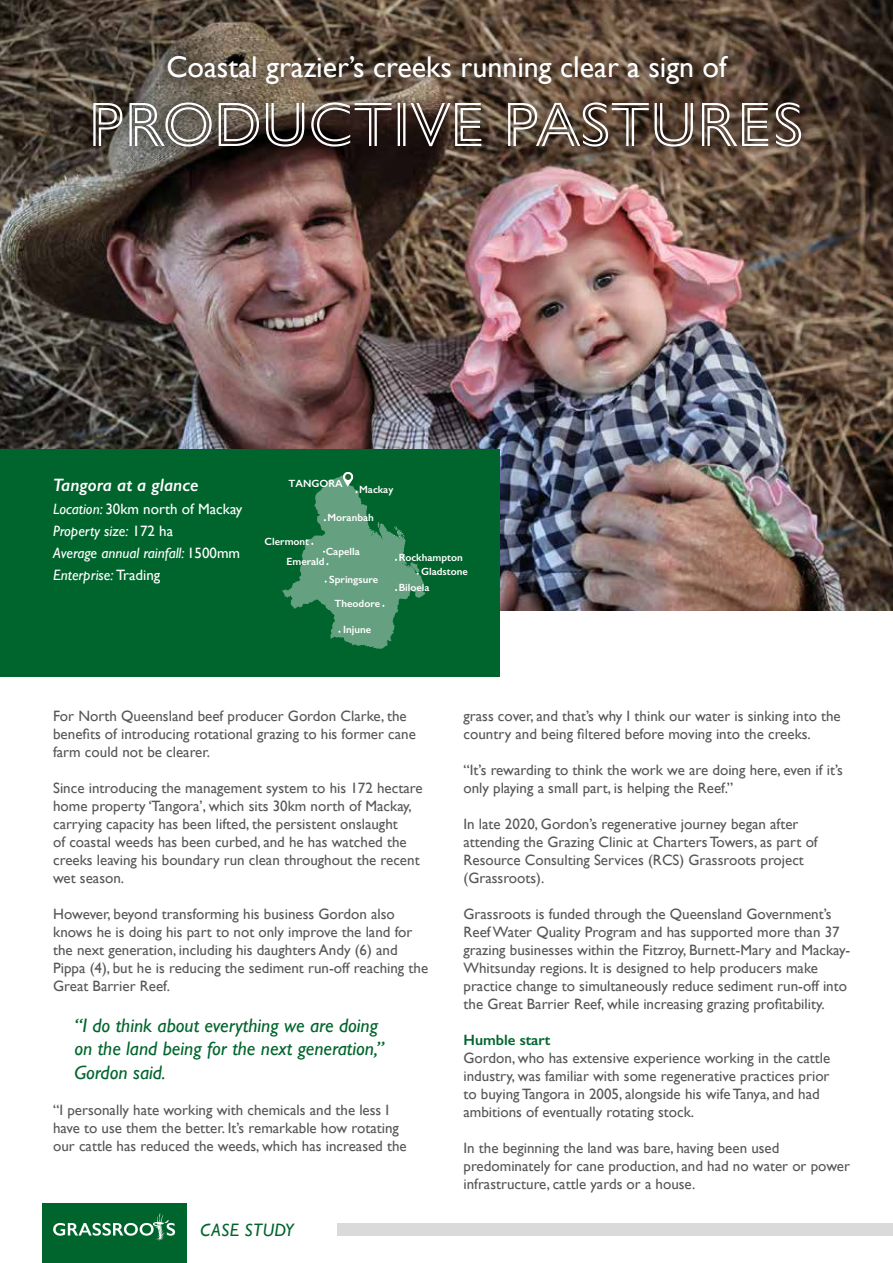
<style>
.page{position:relative;width:893px;height:1263px;background:#fff}
.page>*{position:absolute;margin:0;border:0;box-sizing:border-box;transform-origin:0 0}
.t1{font:300 63px "Gill Sans Nova Inline";color:#fff}
.t2{font:30px "Gill Sans";color:#fff}
.t3{font:italic 19.5px/23.4px "Gill Sans";color:#00652d}
.t4{font:italic 600 18px "Gill Sans";color:#fff}
.t5{font:italic 18px "Gill Sans";letter-spacing:.02em;color:#00652d}
.t6{font:15px/18px "Gill Sans";color:#575756}
.t7{font:italic 15px/22.2px "Gill Sans";color:#fff}
.t8{font:600 15px "Gill Sans";color:#00652d}
.t9{font:600 10.5px/20.2px "Gill Sans";color:#fff}
.s1{font-style:normal}
</style>
<div class="page">
<img style="left:0;top:0;width:893px;height:611px">
<div style="left:0;top:449px;width:500px;height:227px;background:#00652d"></div>
<svg style="left:282px;top:472px;width:143px;height:177px"></svg>
<div style="left:43px;top:1204px;width:144px;height:59px;background:#00652d"></div>
<svg style="left:53px;top:1213px;width:122px;height:28px"></svg>
<div style="left:337px;top:1223px;width:556px;height:12px;background:#dadada"></div>
<div style="left:154px;top:43px;width:587px;height:55px;background:#000;opacity:.75"></div>
<div style="left:80px;top:88px;width:735px;height:73px;background:#000;opacity:.75"></div>
<h2 class="t2" style="left:166px;top:49px;width:562px">Coastal grazier’s creeks running clear a sign of</h2>
<h1 class="t1" style="left:89px;top:83px;width:717px">PRODUCTIVE PASTURES</h1>
<p class="t4" style="left:53px;top:474px;width:147px">Tangora at a glance</p>
<p class="t7" style="left:53px;top:497px;width:191px">Location: <span class="s1">30km north of Mackay<br></span>Property size: <span class="s1">172 ha<br></span>Average annual rainfall: <span class="s1">1500mm<br></span>Enterprise: <span class="s1">Trading</span></p>
<p class="t9" style="left:288px;top:473px;width:56px">TANGORA</p>
<p class="t9" style="left:359px;top:479px;width:36px">Mackay</p>
<p class="t9" style="left:327px;top:507px;width:48px">Moranbah</p>
<p class="t9" style="left:287px;top:531px;width:40px;text-indent:-22px">Clermont<br>Emerald</p>
<p class="t9" style="left:326px;top:541px;width:36px">Capella</p>
<p class="t9" style="left:329px;top:569px;width:50px">Springsure</p>
<p class="t9" style="left:335px;top:593px;width:47px">Theodore</p>
<p class="t9" style="left:343px;top:619px;width:30px">Injune</p>
<p class="t9" style="left:399px;top:547px;width:66px">Rockhampton</p>
<p class="t9" style="left:399px;top:577px;width:32px">Biloela</p>
<p class="t9" style="left:421px;top:561px;width:48px">Gladstone</p>
<p class="t6" style="left:53px;top:706px;width:364px">For North Queensland beef producer Gordon Clarke, the benefits of introducing rotational grazing to his former cane farm could not be clearer.</p>
<p class="t6" style="left:53px;top:778px;width:371px">Since introducing the management system to his 172 hectare home property ‘Tangora’, which sits 30km north of Mackay, carrying capacity has been lifted, the persistent onslaught<br>of coastal weeds has been curbed, and he has watched the creeks leaving his boundary run clean throughout the recent wet season.</p>
<p class="t6" style="left:53px;top:904px;width:377px">However, beyond transforming his business Gordon also knows he is doing his part to not only improve the land for the next generation, including his daughters Andy (6) and Pippa (4), but he is reducing the sediment run-off reaching the Great Barrier Reef.</p>
<h3 class="t3" style="left:74px;top:1014px;width:311px">“I do think about everything we are doing on the land being for the next generation,”<br>Gordon said.</h3>
<p class="t6" style="left:53px;top:1100px;width:355px">“I personally hate working with chemicals and the less I have to use them the better. It’s remarkable how rotating our cattle has reduced the weeds, which has increased the</p>
<p class="t5" style="left:200px;top:1219px;width:95px">CASE STUDY</p>
<p class="t6" style="left:463px;top:706px;width:379px">grass cover, and that’s why I think our water is sinking into the country and being filtered before moving into the creeks.</p>
<p class="t6" style="left:463px;top:760px;width:381px">“It’s rewarding to think the work we are doing here, even if it’s only playing a small part, is helping the Reef.”</p>
<p class="t6" style="left:463px;top:814px;width:356px">In late 2020, Gordon’s regenerative journey began after attending the Grazing Clinic at Charters Towers, as part of Resource Consulting Services (RCS) Grassroots project (Grassroots).</p>
<p class="t6" style="left:463px;top:904px;width:388px">Grassroots is funded through the Queensland Government’s Reef Water Quality Program and has supported more than 37 grazing businesses within the Fitzroy, Burnett-Mary and Mackay-Whitsunday regions. It is designed to help producers make practice change to simultaneously reduce sediment run-off into the Great Barrier Reef, while increasing grazing profitability.</p>
<p class="t8" style="left:463px;top:1030px;width:88px">Humble start</p>
<p class="t6" style="left:463px;top:1048px;width:368px">Gordon, who has extensive experience working in the cattle industry, was familiar with some regenerative practices prior to buying Tangora in 2005, alongside his wife Tanya, and had ambitions of eventually rotating stock.</p>
<p class="t6" style="left:463px;top:1138px;width:388px">In the beginning the land was bare, having been used predominately for cane production, and had no water or power infrastructure, cattle yards or a house.</p>
</div>
